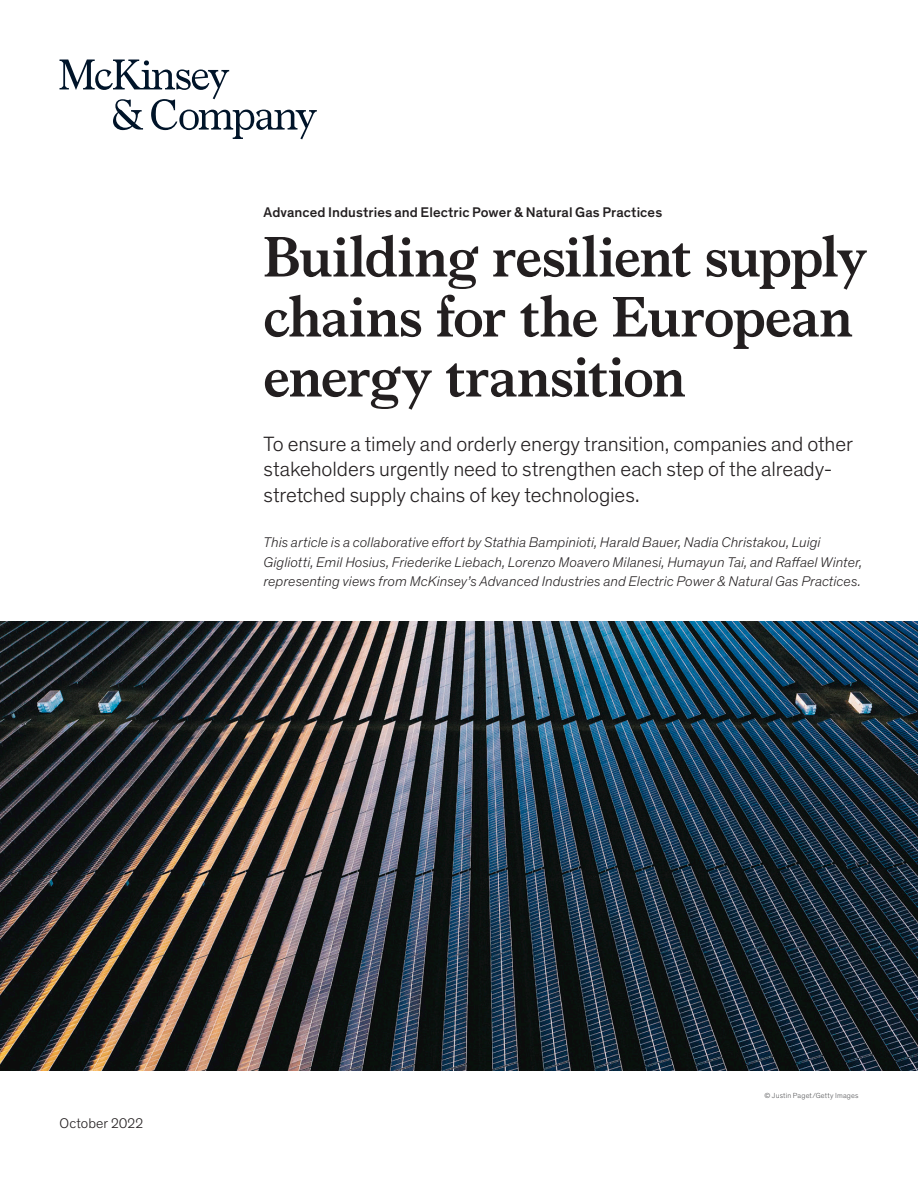
<style>
.page{position:relative;width:918px;height:1188px;background:#fff}
.page>*{position:absolute;margin:0;border:0;box-sizing:border-box;transform-origin:0 0}
.Title_of_article-dee{font:700 57px/60px "Bower";letter-spacing:-.015em;color:#231f20}
.Standfirst-Dek_McKin{font:300 21px/25.5px "Mc Kinsey Sans";letter-spacing:-.005em;color:#231f20}
.Author_byline{font:italic 300 14.25px/19.5px "Mc Kinsey Sans";letter-spacing:.005em;color:#231f20}
.Eyebrow{font:500 14.25px "Mc Kinsey Sans";letter-spacing:.005em;color:#231f20}
.Cover_date_-_Deep_bl{font:300 14.25px "Mc Kinsey Sans";letter-spacing:.005em;color:#231f20}
.Art_Photo_credit{font:300 7.5px "Mc Kinsey Sans";letter-spacing:.02em;color:#57585a}
</style>
<div class="page">
<img style="left:0;top:622px;width:918px;height:448px">
<svg style="left:60px;top:60px;width:257px;height:79px"></svg>
<p class="Eyebrow" style="left:264px;top:201px;width:400px">Advanced Industries and Electric Power &amp; Natural Gas Practices</p>
<p class="Title_of_article-dee" style="left:264px;top:223px;width:605px">Building resilient supply chains for the European energy transition</p>
<p class="Standfirst-Dek_McKin" style="left:264px;top:430px;width:591px">To ensure a timely and orderly energy transition, companies and other stakeholders urgently need to strengthen each step of the already&shy;stretched supply chains of key technologies.</p>
<p class="Author_byline" style="left:264px;top:532px;width:600px">This article is a collaborative effort by Stathia Bampinioti, Harald Bauer, Nadia Christakou, Luigi<br>Gigliotti, Emil Hosius, Friederike Liebach, Lorenzo Moavero Milanesi, Humayun Tai, and Raffael Winter, representing views from McKinsey’s Advanced Industries and Electric Power &amp; Natural Gas Practices.</p>
<p class="Cover_date_-_Deep_bl" style="left:60px;top:1113px;width:85px">October 2022</p>
<p class="Art_Photo_credit" style="left:765px;top:1090px;width:95px">© Justin Paget/Getty Images</p>
</div>
